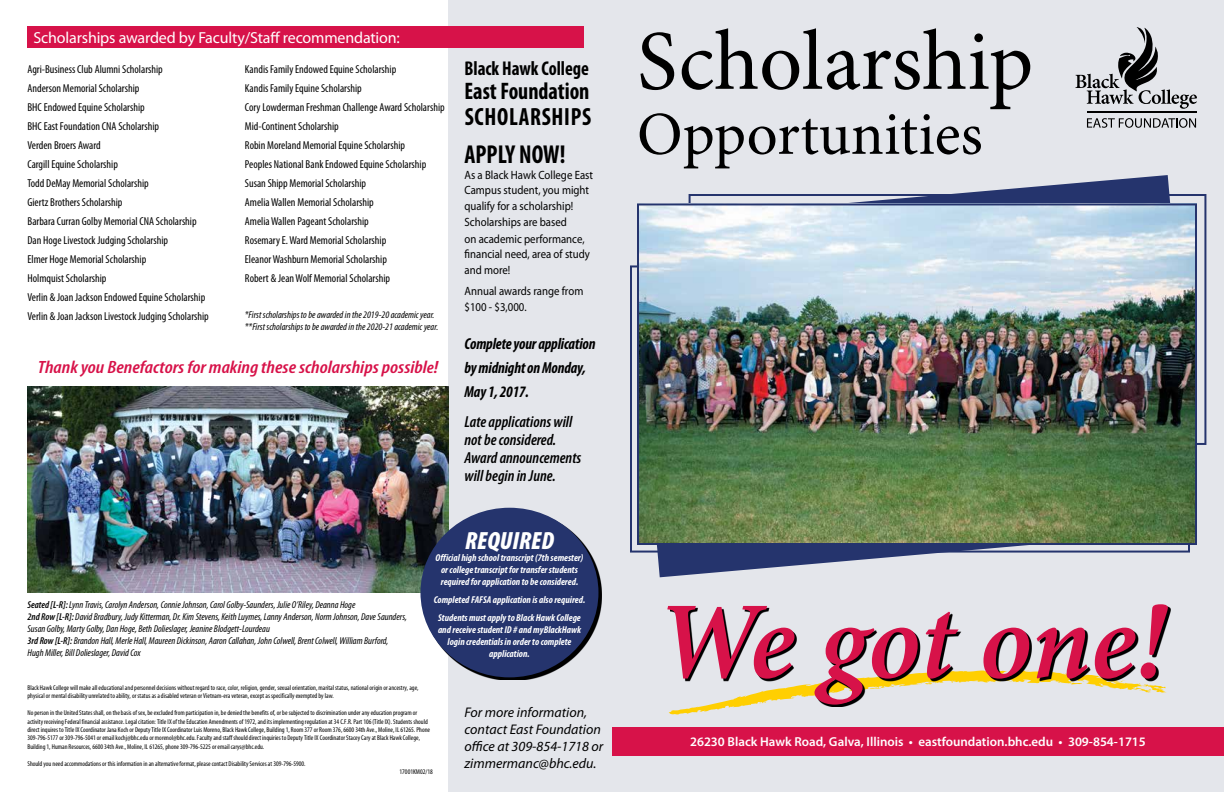
<style>
.page{position:relative;width:1224px;height:792px;background:#fff}
.page>*{position:absolute;margin:0;border:0;box-sizing:border-box;transform-origin:0 0}
.t1{font:italic 600 110px "Minion Pro";letter-spacing:-.005em;color:#d71249}
.t2{font:85px "Minion Pro";letter-spacing:-.005em;color:#000}
.t3{font:61px "Minion Pro";color:#000}
.t4{font:700 condensed 26px "Myriad Pro";color:#000;scale:.93 1}
.t5{font:700 condensed 25px "Myriad Pro";letter-spacing:.03em;color:#000;scale:.93 1}
.t6{font:italic 900 condensed 25px "Myriad Pro";color:#fff}
.t7{font:700 condensed 24px "Myriad Pro";color:#000;scale:.93 1}
.t8{font:700 condensed 20px "Myriad Pro";color:#000;scale:.93 1}
.t9{font:italic 600 condensed 17.9px "Myriad Pro";color:#d71249;scale:1.14 1}
.t10{font:italic 600 condensed 16px/18px "Myriad Pro";color:#000}
.t11{font:italic 700 condensed 16px/24px "Myriad Pro";letter-spacing:-.01em;color:#000;scale:.96 1}
.t12{font:16px "Myriad Pro";letter-spacing:-.01em;color:#fff}
.t13{font:italic 14px/17px "Myriad Pro";color:#000}
.t14{font:600 13px "Myriad Pro";color:#fff}
.t15{font:12px/16px "Myriad Pro";color:#000;scale:.9 1}
.t16{font:condensed 11.5px/19px "Myriad Pro";color:#000}
.t17{font:italic condensed 10px/12px "Myriad Pro";color:#000}
.t18{font:italic 700 condensed 10px/12px "Myriad Pro";color:#fff;text-align:center}
.t19{font:condensed 7px/8.4px "Myriad Pro";color:#000}
.s1{font-size:16.9px}
.s2{font-weight:600}
</style>
<div class="page">
<div style="left:449px;top:0;width:775px;height:792px;background:#e4e6eb"></div>
<div style="left:28px;top:26px;width:556px;height:22px;background:#d71249"></div>
<img style="left:28px;top:386px;width:421px;height:207px">
<svg style="left:423px;top:510px;width:178px;height:170px"></svg>
<div style="left:420px;top:508px;width:178px;height:169px;background:#25346d;border-radius:50%"></div>
<div style="left:612px;top:727px;width:612px;height:29px;background:#d71249"></div>
<svg style="left:669px;top:707px;width:66px;height:8px"></svg>
<svg style="left:670px;top:607px;width:501px;height:100px"></svg>
<svg style="left:1075px;top:27px;width:122px;height:82px"></svg>
<hr style="left:1087px;top:111px;width:110px;height:2px;background:#000">
<svg style="left:1087px;top:118px;width:109px;height:10px"></svg>
<svg style="left:657px;top:545px;width:372px;height:32px"></svg>
<svg style="left:708px;top:175px;width:472px;height:28px"></svg>
<img style="left:640px;top:206px;width:554px;height:336px">
<div style="left:637px;top:203px;width:560px;height:342px;border:2px solid #25346d"></div>
<h3 class="t12" style="left:33px;top:29px;width:368px">Scholarships awarded by Faculty/Staff recommendation:</h3>
<p class="t16" style="left:28px;top:60px;width:183px">Agri-Business Club Alumni Scholarship<br>Anderson Memorial Scholarship<br>BHC Endowed Equine Scholarship<br>BHC East Foundation CNA Scholarship<br>Verden Broers Award<br>Cargill Equine Scholarship<br>Todd DeMay Memorial Scholarship<br>Giertz Brothers Scholarship<br>Barbara Curran Golby Memorial CNA Scholarship Dan Hoge Livestock Judging Scholarship<br>Elmer Hoge Memorial Scholarship<br>Holmquist Scholarship<br>Verlin &amp; Joan Jackson Endowed Equine Scholarship Verlin &amp; Joan Jackson Livestock Judging Scholarship</p>
<p class="t16" style="left:245px;top:60px;width:201px">Kandis Family Endowed Equine Scholarship<br>Kandis Family Equine Scholarship<br>Cory Lowderman Freshman Challenge Award Scholarship Mid-Continent Scholarship<br>Robin Moreland Memorial Equine Scholarship<br>Peoples National Bank Endowed Equine Scholarship Susan Shipp Memorial Scholarship<br>Amelia Wallen Memorial Scholarship<br>Amelia Wallen Pageant Scholarship<br>Rosemary E. Ward Memorial Scholarship<br>Eleanor Washburn Memorial Scholarship<br>Robert &amp; Jean Wolf Memorial Scholarship</p>
<h3 class="t17" style="left:245px;top:309px;width:195px">*First scholarships to be awarded in the 2019-20 academic year. **First scholarships to be awarded in the 2020-21 academic year.</h3>
<h3 class="t9" style="left:38px;top:358px;width:353px">Thank you Benefactors for making these scholarships possibl<span class="s1">e</span>!</h3>
<h3 class="t8" style="left:465px;top:57px;width:135px">Black Hawk College</h3>
<h3 class="t7" style="left:465px;top:77px;width:136px">East Foundation</h3>
<h3 class="t5" style="left:465px;top:102px;width:137px">SCHOLARSHIPS</h3>
<h3 class="t4" style="left:465px;top:140px;width:110px">APPLY NOW!</h3>
<h3 class="t15" style="left:465px;top:167px;width:144px">As a Black Hawk College East<br>Campus student, you might qualify for a scholarship!<br>Scholarships are based<br>on academic performance, financial need, area of study and more!</h3>
<h3 class="t15" style="left:465px;top:283px;width:134px">Annual awards range from $100 - $3,000.</h3>
<h3 class="t11" style="left:465px;top:332px;width:138px">Complete your application by midnight on Monday,<br>May 1, 2017.</h3>
<h3 class="t10" style="left:465px;top:413px;width:118px">Late applications will not be considered.<br>Award announcements will begin in June.</h3>
<p class="t17" style="left:28px;top:599px;width:381px"><span class="s2">Seated [L-R]:</span> Lynn Travis, Carolyn Anderson, Connie Johnson, Carol Golby-Saunders, Julie O’Riley, Deanna Hoge<br><span class="s2">2nd Row [L-R]:</span> David Bradbury, Judy Kitterman, Dr. Kim Stevens, Keith Luymes, Lanny Anderson, Norm Johnson, Dave Saunders, Susan Golby, Marty Golby, Dan Hoge, Beth Dolieslager, Jeanine Blodgett-Lourdeau<br><span class="s2">3rd Row [L-R]:</span> Brandon Hall, Merle Hall, Maureen Dickinson, Aaron Callahan, John Colwell, Brent Colwell, William Burford, Hugh Miller, Bill Dolieslager, David Cox</p>
<h3 class="t6" style="left:465px;top:527px;width:90px">REQUIRED</h3>
<h3 class="t18" style="left:436px;top:551px;width:149px">Official high school transcript (7th semester) or college transcript for transfer students required for application to be considered.</h3>
<h3 class="t18" style="left:434px;top:590px;width:153px;line-height:18px">Completed FAFSA application is also required.<br>Students must apply to Black Hawk College</h3>
<h3 class="t18" style="left:438px;top:623px;width:144px">and receive student ID # and myBlackHawk login credentials in order to complete application.</h3>
<p class="t19" style="left:28px;top:684px;width:393px">Black Hawk College will make all educational and personnel decisions without regard to race, color, religion, gender, sexual orientation, marital status, national origin or ancestry, age, physical or mental disability unrelated to ability, or status as a disabled veteran or Vietnam-era veteran, except as specifically exempted by law.</p>
<p class="t19" style="left:28px;top:709px;width:404px">No person in the United States shall, on the basis of sex, be excluded from participation in, be denied the benefits of, or be subjected to discrimination under any education program or activity receiving Federal financial assistance. Legal citation: Title IX of the Education Amendments of 1972, and its implementing regulation at 34 C.F.R. Part 106 (Title IX). Students should direct inquires to Title IX Coordinator Jana Koch or Deputy Title IX Coordinator Luis Moreno, Black Hawk College, Building 1, Room 377 or Room 376, 6600 34th Ave., Moline, IL 61265. Phone 309-796-5177 or 309-796-5041 or email kochj@bhc.edu or morenol@bhc.edu. Faculty and staff should direct inquiries to Deputy Title IX Coordinator Stacey Cary at Black Hawk College, Building 1, Human Resources, 6600 34th Ave., Moline, IL 61265, phone 309-796-5225 or email carys@bhc.edu.</p>
<p class="t19" style="left:28px;top:759px;width:280px">Should you need accommodations or this information in an alternative format, please contact Disability Services at 309-796-5900.</p>
<p class="t19" style="left:400px;top:768px;width:35px">17001KM02/18</p>
<h3 class="t13" style="left:465px;top:704px;width:140px">For more information, contact East Foundation office at 309-854-1718 or zimmermanc@bhc.edu.</h3>
<h2 class="t2" style="left:637px;top:11px;width:398px">Scholarship</h2>
<h3 class="t3" style="left:637px;top:98px;width:347px">Opportunities</h3>
<h1 class="t1" style="left:656px;top:576px;width:511px">We got one!</h1>
<h3 class="t14" style="left:690px;top:735px;width:457px">26230 Black Hawk Road, Galva, Illinois • eastfoundation.bhc.edu • 309-854-1715</h3>
</div>
